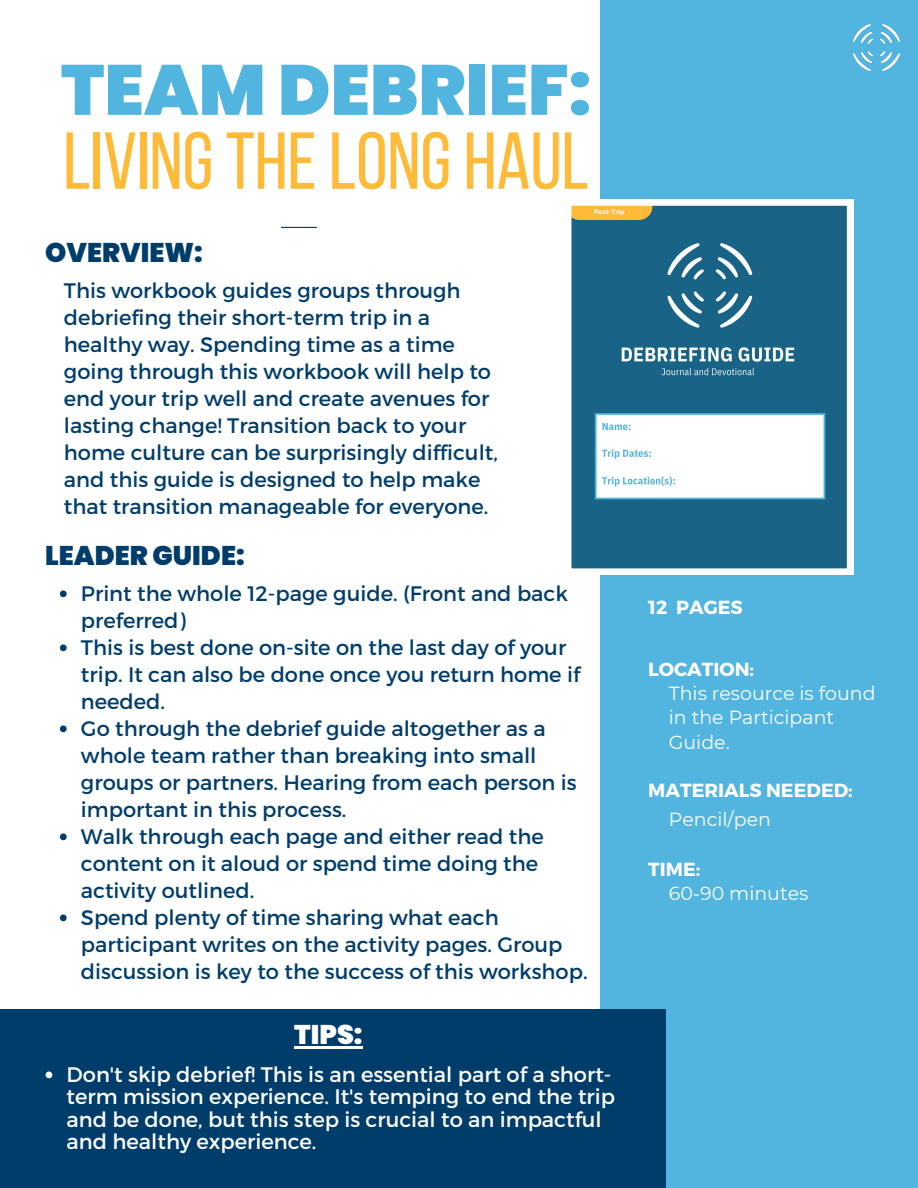
<style>
.page{position:relative;width:918px;height:1188px;background:#fff}
.page>*{position:absolute;margin:0;border:0;box-sizing:border-box;transform-origin:0 0}
.t1{font:80.55px "Bebas Neue";color:#ffba38}
.t2{font:900 70.8px "Poppins";color:#51b5e0}
.t3{font:900 27px "Poppins";color:#003d6b}
.t4{font:900 27px "Poppins";color:#fff}
.t5{font:21px/27px "Montserrat";color:#003d6b}
.t6{font:21px/22.5px "Montserrat";color:#fff}
.t7{font:18.9px/24.6px "Montserrat";color:#fff}
.t8{font:700 18.9px "Montserrat";color:#fff}
</style>
<div class="page">
<div style="left:600px;top:0;width:318px;height:1188px;background:#51b5e0"></div>
<img style="left:854px;top:25px;width:46px;height:46px">
<hr style="left:281px;top:227px;width:36px;height:1px;background:#003d6b">
<div style="left:0;top:1009px;width:666px;height:179px;background:#003d6b"></div>
<hr style="left:294px;top:1046px;width:69px;height:2px;background:#fff">
<svg style="left:46px;top:1072px;width:6px;height:6px"></svg>
<svg style="left:60px;top:590px;width:7px;height:7px"></svg>
<svg style="left:60px;top:644px;width:7px;height:7px"></svg>
<svg style="left:60px;top:725px;width:7px;height:7px"></svg>
<svg style="left:60px;top:833px;width:7px;height:7px"></svg>
<svg style="left:60px;top:914px;width:7px;height:7px"></svg>
<svg style="left:571px;top:199px;width:283px;height:376px;background:#578da5"></svg>
<h2 class="t2" style="left:61px;top:41px;width:532px">TEAM DEBRIEF:</h2>
<h1 class="t1" style="left:63px;top:128px;width:527px">LIVINGTHELONG HAUL</h1>
<p class="t3" style="left:45px;top:234px;width:159px">OVERVIEW:</p>
<p class="t5" style="left:64px;top:276px;width:435px">This workbook guides groups through debriefing their short-term trip in a healthy way. Spending time as a time going through this workbook will help to end your trip well and create avenues for lasting change! Transition back to your home culture can be surprisingly difficult, and this guide is designed to help make that transition manageable for everyone.</p>
<p class="t3" style="left:45px;top:537px;width:201px">LEADER GUIDE:</p>
<p class="t5" style="left:81px;top:579px;width:508px">Print the whole 12-page guide. (Front and back preferred)<br>This is best done on-site on the last day of your trip. It can also be done once you return home if needed.<br>Go through the debrief guide altogether as a whole team rather than breaking into small groups or partners. Hearing from each person is important in this process.<br>Walk through each page and either read the content on it aloud or spend time doing the activity outlined.<br>Spend plenty of time sharing what each participant writes on the activity pages. Group discussion is key to the success of this workshop.</p>
<p class="t4" style="left:294px;top:1016px;width:70px">TIPS:</p>
<p class="t6" style="left:67px;top:1062px;width:550px">Don't skip debrief! This is an essential part of a short&shy;term mission experience. It's temping to end the trip and be done, but this step is crucial to an impactful and healthy experience.</p>
<p class="t8" style="left:648px;top:595px;width:96px">12 PAGES</p>
<p class="t8" style="left:648px;top:657px;width:107px">LOCATION:</p>
<p class="t7" style="left:669px;top:680px;width:208px">This resource is found in the Participant<br>Guide.</p>
<p class="t8" style="left:648px;top:778px;width:206px">MATERIALS NEEDED:</p>
<p class="t7" style="left:669px;top:807px;width:104px">Pencil/pen</p>
<p class="t8" style="left:648px;top:857px;width:54px">TIME:</p>
<p class="t7" style="left:669px;top:881px;width:141px">60-90 minutes</p>
</div>
